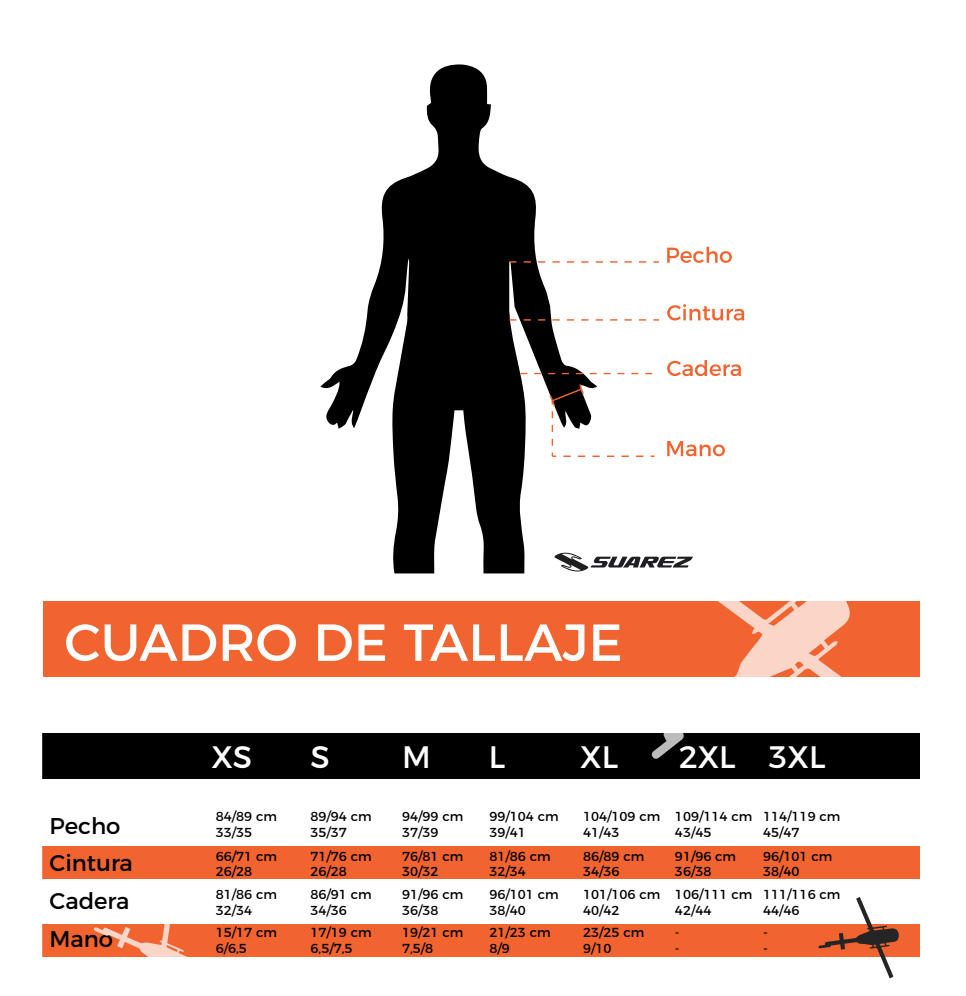
<style>
.page{position:relative;width:966px;height:996px;background:#fff}
.page>*{position:absolute;margin:0;border:0;box-sizing:border-box;transform-origin:0 0}
.t1{font:52px "Montserrat";color:#fff}
.t2{font:31px "Montserrat";color:#fff}
.t3{font:22.8px/37.8px "Montserrat";color:#000}
.t4{font:13px/15.6px "Montserrat";color:#000}
</style>
<div class="page">
<div style="left:43px;top:601px;width:876px;height:75px;background:#f1632f"></div>
<div style="left:43px;top:733px;width:876px;height:45px;background:#000"></div>
<div style="left:43px;top:846px;width:876px;height:32px;background:#f1632f"></div>
<div style="left:43px;top:924px;width:876px;height:32px;background:#f1632f"></div>
<svg style="left:652px;top:601px;width:244px;height:157px"></svg>
<svg style="left:93px;top:924px;width:101px;height:33px"></svg>
<svg style="left:818px;top:897px;width:81px;height:81px"></svg>
<svg style="left:667px;top:247px;width:65px;height:16px"></svg>
<svg style="left:667px;top:304px;width:77px;height:16px"></svg>
<svg style="left:667px;top:360px;width:74px;height:16px"></svg>
<svg style="left:667px;top:441px;width:58px;height:15px"></svg>
<svg style="left:320px;top:64px;width:277px;height:509px"></svg>
<svg style="left:509px;top:261px;width:150px;height:1px"></svg>
<svg style="left:509px;top:319px;width:150px;height:1px"></svg>
<svg style="left:520px;top:373px;width:133px;height:1px"></svg>
<svg style="left:548px;top:382px;width:106px;height:75px"></svg>
<svg style="left:553px;top:549px;width:140px;height:24px"></svg>
<h1 class="t1" style="left:64px;top:600px;width:560px">CUADRO DE TALLAJE</h1>
<h3 class="t3" style="left:49px;top:804px;width:72px">Pecho</h3>
<h3 class="t3" style="left:49px;top:842px;width:85px">Cintura<br>Cadera<br>Mano</h3>
<h2 class="t2" style="left:211px;top:731px;width:42px">XS</h2>
<h2 class="t2" style="left:310px;top:731px;width:21px">S</h2>
<h2 class="t2" style="left:402px;top:731px;width:30px">M</h2>
<h2 class="t2" style="left:489px;top:731px;width:18px">L</h2>
<h2 class="t2" style="left:580px;top:731px;width:40px">XL</h2>
<h2 class="t2" style="left:679px;top:731px;width:148px">2XL 3XL</h2>
<p class="t4" style="left:216px;top:807px;width:63px">84/89 cm<br>33/35</p>
<p class="t4" style="left:216px;top:847px;width:63px">66/71 cm<br>26/28</p>
<p class="t4" style="left:216px;top:885px;width:63px">81/86 cm<br>32/34</p>
<p class="t4" style="left:216px;top:923px;width:63px">15/17 cm<br>6/6,5</p>
<p class="t4" style="left:310px;top:807px;width:63px">89/94 cm<br>35/37</p>
<p class="t4" style="left:310px;top:847px;width:63px">71/76 cm<br>26/28</p>
<p class="t4" style="left:310px;top:885px;width:63px">86/91 cm<br>34/36</p>
<p class="t4" style="left:310px;top:923px;width:63px">17/19 cm<br>6,5/7,5</p>
<p class="t4" style="left:402px;top:807px;width:63px">94/99 cm<br>37/39</p>
<p class="t4" style="left:402px;top:847px;width:63px">76/81 cm<br>30/32</p>
<p class="t4" style="left:402px;top:885px;width:63px">91/96 cm<br>36/38</p>
<p class="t4" style="left:402px;top:923px;width:63px">19/21 cm<br>7,5/8</p>
<p class="t4" style="left:489px;top:807px;width:71px">99/104 cm<br>39/41</p>
<p class="t4" style="left:489px;top:847px;width:63px">81/86 cm<br>32/34</p>
<p class="t4" style="left:489px;top:885px;width:71px">96/101 cm<br>38/40</p>
<p class="t4" style="left:489px;top:923px;width:63px">21/23 cm<br>8/9</p>
<p class="t4" style="left:583px;top:807px;width:79px">104/109 cm<br>41/43</p>
<p class="t4" style="left:583px;top:847px;width:63px">86/89 cm<br>34/36</p>
<p class="t4" style="left:583px;top:885px;width:79px">101/106 cm<br>40/42</p>
<p class="t4" style="left:583px;top:923px;width:63px">23/25 cm<br>9/10</p>
<p class="t4" style="left:675px;top:807px;width:79px">109/114 cm<br>43/45</p>
<p class="t4" style="left:675px;top:847px;width:63px">91/96 cm<br>36/38</p>
<p class="t4" style="left:675px;top:885px;width:79px">106/111 cm<br>42/44</p>
<p class="t4" style="left:675px;top:923px;width:6px">- -</p>
<p class="t4" style="left:763px;top:807px;width:79px">114/119 cm<br>45/47</p>
<p class="t4" style="left:763px;top:847px;width:71px">96/101 cm<br>38/40</p>
<p class="t4" style="left:763px;top:885px;width:79px">111/116 cm<br>44/46</p>
<p class="t4" style="left:763px;top:923px;width:6px">- -</p>
</div>
